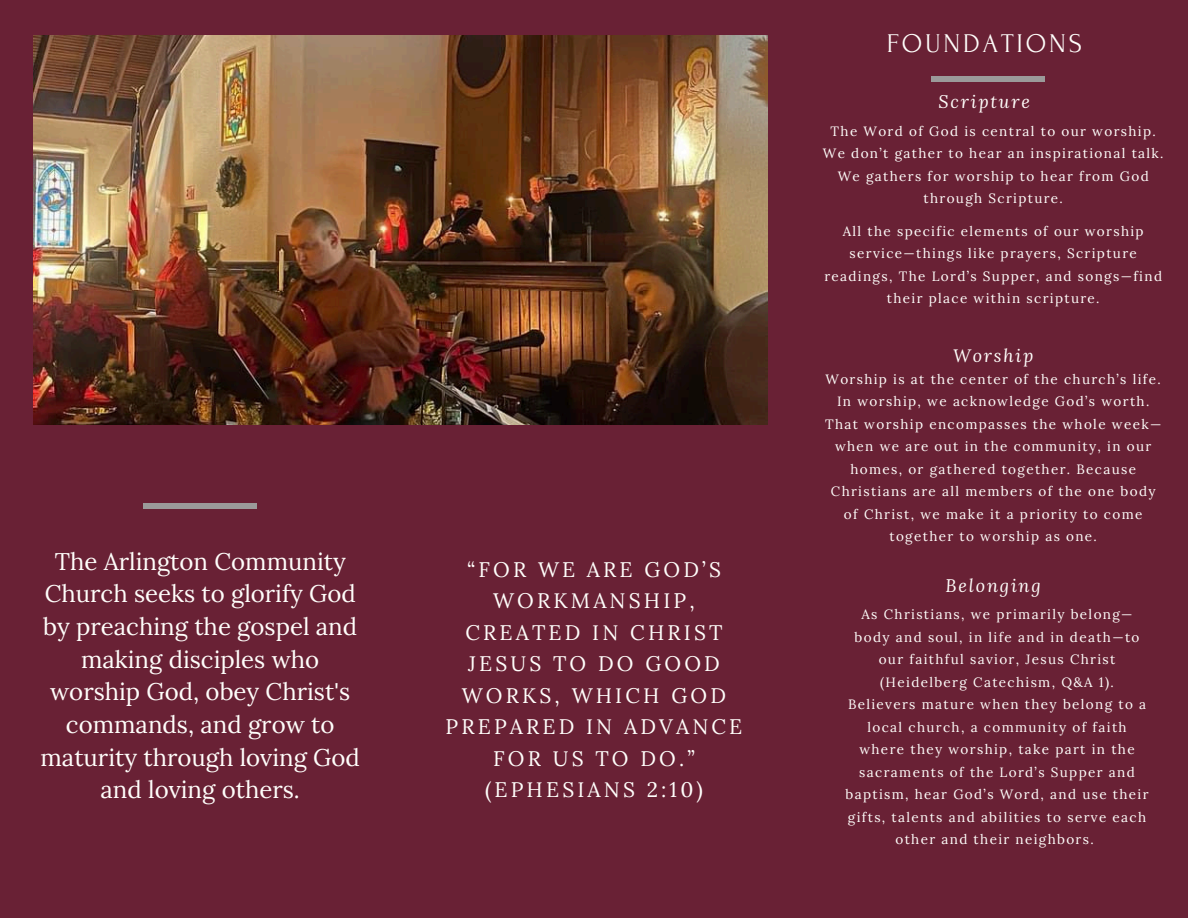
<style>
.page{position:relative;width:1188px;height:918px;background:#692135}
.page>*{position:absolute;margin:0;border:0;box-sizing:border-box;transform-origin:0 0}
.t1{font:27px "Forum";letter-spacing:.1em;color:#fffefb}
.t2{font:24px/32.7px "Lora";color:#fffefb;text-align:center}
.t3{font:21px/31.5px "Lora";letter-spacing:.15em;color:#fffefb;text-align:center}
.t4{font:italic 18px "Lora";letter-spacing:.1em;color:#fffefb}
.t5{font:13.5px/22.5px "Lora";letter-spacing:.1em;color:#fffefb;text-align:center}
</style>
<div class="page">
<div style="left:144px;top:504px;width:113px;height:5px;background:#9b9a9a"></div>
<div style="left:931px;top:77px;width:113px;height:5px;background:#9b9a9a"></div>
<img style="left:34px;top:35px;width:733px;height:389px">
<p class="t2" style="left:41px;top:545px;width:321px">The Arlington Community<br>Church seeks to glorify God by preaching the gospel and making disciples who worship God, obey Christ's commands, and grow to maturity through loving God and loving others.</p>
<p class="t3" style="left:446px;top:553px;width:298px">“FOR WE ARE GOD’S<br>WORKMANSHIP,<br>CREATED IN CHRIST<br>JESUS TO DO GOOD<br>WORKS, WHICH GOD<br>PREPARED IN ADVANCE<br>FOR US TO DO.” (EPHESIANS 2:10)</p>
<h2 class="t1" style="left:887px;top:29px;width:197px">FOUNDATIONS</h2>
<h4 class="t4" style="left:939px;top:89px;width:93px">Scripture</h4>
<h3 class="t5" style="left:823px;top:119px;width:342px">The Word of God is central to our worship.<br>We don’t gather to hear an inspirational talk.<br>We gathers for worship to hear from God through Scripture.</h3>
<h1 class="t5" style="left:824px;top:219px;width:339px">All the specific elements of our worship service—things like prayers, Scripture readings, The Lord’s Supper, and songs—find their place within scripture.</h1>
<p class="t4" style="left:953px;top:343px;width:82px">Worship</p>
<h4 class="t5" style="left:825px;top:367px;width:338px">Worship is at the center of the church’s life.<br>In worship, we acknowledge God’s worth.<br>That worship encompasses the whole week— when we are out in the community, in our homes, or gathered together. Because Christians are all members of the one body of Christ, we make it a priority to come together to worship as one.</h4>
<p class="t4" style="left:946px;top:574px;width:97px">Belonging</p>
<p class="t5" style="left:846px;top:603px;width:305px">As Christians, we primarily belong— body and soul, in life and in death—to our faithful savior, Jesus Christ (Heidelberg Catechism, Q&amp;A 1).<br>Believers mature when they belong to a local church, a community of faith where they worship, take part in the sacraments of the Lord’s Supper and baptism, hear God’s Word, and use their gifts, talents and abilities to serve each other and their neighbors.</p>
</div>
